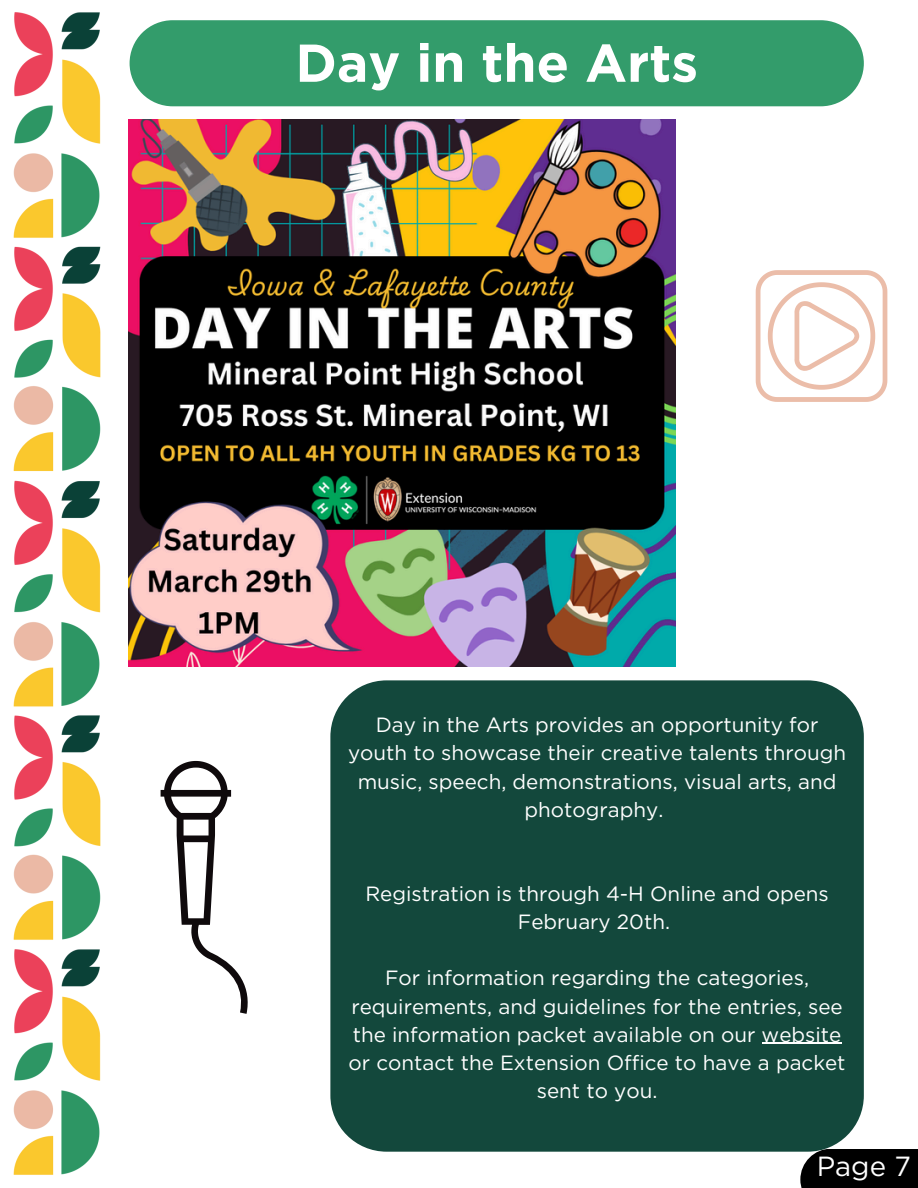
<style>
.page{position:relative;width:918px;height:1188px;background:#fff}
.page>*{position:absolute;margin:0;border:0;box-sizing:border-box;transform-origin:0 0}
.t1{font:700 53.1px "Gotham";color:#fff}
.t2{font:27.75px "Gotham";color:#fff}
.t3{font:20.55px/28.2px "Gotham";color:#fff;text-align:center}
</style>
<div class="page">
<div style="left:800px;top:1149px;width:118px;height:39px;background:#000"></div>
<img style="left:13px;top:12px;width:88px;height:1163px">
<img style="left:129px;top:120px;width:547px;height:547px">
<div style="left:330px;top:680px;width:534px;height:472px;background:#13483c;border-radius:56px"></div>
<hr style="left:762px;top:1043px;width:79px;height:1px;background:#fff">
<svg style="left:161px;top:761px;width:87px;height:253px"></svg>
<svg style="left:756px;top:270px;width:131px;height:132px"></svg>
<div style="left:130px;top:20px;width:734px;height:86px;background:#339c6b"></div>
<p class="t1" style="left:295px;top:31px;width:404px">Day in the Arts</p>
<p class="t3" style="left:348px;top:711px;width:500px">Day in the Arts provides an opportunity for youth to showcase their creative talents through music, speech, demonstrations, visual arts, and photography.</p>
<h1 class="t3" style="left:365px;top:880px;width:465px">Registration is through 4-H Online and opens<br>February 20th.</h1>
<p class="t3" style="left:349px;top:964px;width:499px">For information regarding the categories, requirements, and guidelines for the entries, see the information packet available on our website or contact the Extension Office to have a packet sent to you.</p>
<p class="t2" style="left:817px;top:1150px;width:96px">Page 7</p>
</div>
